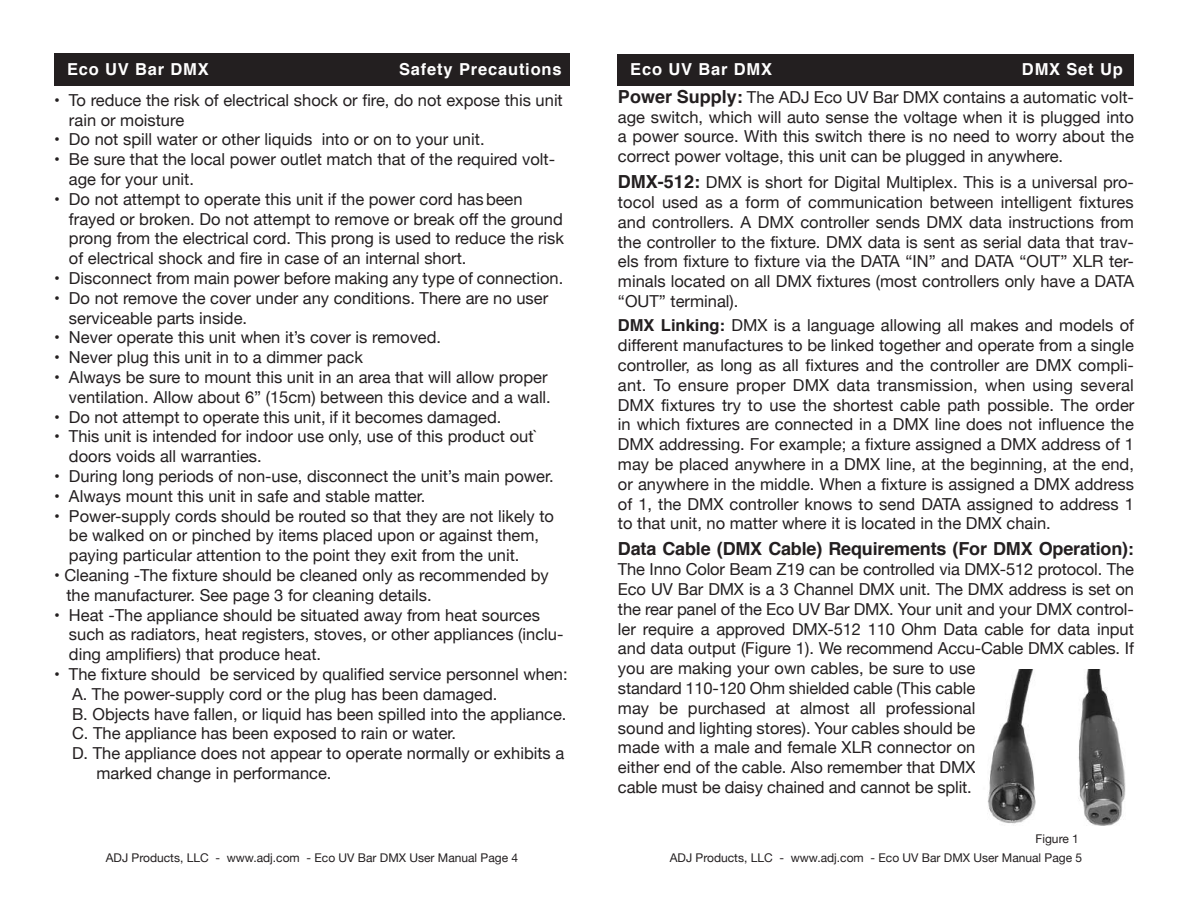
<style>
.page{position:relative;width:1188px;height:918px;background:#fff}
.page>*{position:absolute;margin:0;border:0;box-sizing:border-box;transform-origin:0 0}
.t1{font:700 18px "Helvetica";letter-spacing:-.01em;color:#231f20}
.t2{font:16.5px/19.8px "Helvetica Neue";color:#231f20}
.t3{font:700 16.5px "Helvetica";letter-spacing:.05em;color:#fff}
.t4{font:12px "Helvetica Neue";color:#231f20}
.s1{font-family:"Helvetica";font-weight:700;font-size:18px}
.s2{font-family:"Helvetica";font-weight:700}
</style>
<div class="page">
<div style="left:55px;top:54px;width:515px;height:31px;background:#231f20"></div>
<img style="left:987px;top:670px;width:139px;height:156px">
<div style="left:618px;top:54px;width:515px;height:32px;background:#231f20"></div>
<p class="t3" style="left:67px;top:56px;width:143px">Eco UV Bar DMX</p>
<p class="t3" style="left:399px;top:56px;width:164px">Safety Precautions</p>
<p class="t2" style="left:69px;top:91px;width:495px;text-indent:-15px">• To reduce the risk of electrical shock or fire, do not expose this unit rain or moisture</p>
<p class="t2" style="left:54px;top:130px;width:432px">• Do not spill water or other liquids into or on to your unit.</p>
<p class="t2" style="left:69px;top:150px;width:488px;text-indent:-15px">• Be sure that the local power outlet match that of the required volt&shy;age for your unit.</p>
<p class="t2" style="left:69px;top:190px;width:497px;text-indent:-15px">• Do not attempt to operate this unit if the power cord hasbeen frayed or broken. Do not attempt to remove or break off the ground prong from the electrical cord. This prong is used to reduce the risk of electrical shock and fire in case of an internal short.</p>
<p class="t2" style="left:54px;top:269px;width:511px">• Disconnect from main power before making any type of connection.</p>
<p class="t2" style="left:69px;top:289px;width:481px;text-indent:-15px">• Do not remove the cover under any conditions. There are no user serviceable parts inside.</p>
<p class="t2" style="left:54px;top:328px;width:389px">• Never operate this unit when it’s cover is removed.</p>
<p class="t2" style="left:54px;top:348px;width:311px">• Never plug this unit in to a dimmer pack</p>
<p class="t2" style="left:54px;top:368px;width:498px;text-align:right">• Always be sure to mount this unit in an area that will allow proper ventilation. Allow about 6” (15cm) between this device and a wall.</p>
<p class="t2" style="left:54px;top:408px;width:449px">• Do not attempt to operate this unit, if it becomes damaged.</p>
<p class="t2" style="left:69px;top:427px;width:470px;text-indent:-15px">• This unit is intended for indoor use only, use of this product out` doors voids all warranties.</p>
<p class="t2" style="left:54px;top:467px;width:501px">• During long periods of non-use, disconnect the unit’s main power.</p>
<p class="t2" style="left:54px;top:487px;width:373px">• Always mount this unit in safe and stable matter.</p>
<p class="t2" style="left:69px;top:507px;width:487px;text-indent:-15px">• Power-supply cords should be routed so that they are not likely to be walked on or pinched by items placed upon or against them, paying particular attention to the point they exit from the unit.</p>
<p class="t2" style="left:66px;top:566px;width:484px;text-indent:-12px">• Cleaning -The fixture should be cleaned only as recommended by the manufacturer. See page 3 for cleaning details.</p>
<p class="t2" style="left:69px;top:606px;width:496px;text-indent:-15px">• Heat -The appliance should be situated away from heat sources such as radiators, heat registers, stoves, or other appliances (inclu&shy;ding amplifiers) that produce heat.</p>
<p class="t2" style="left:54px;top:665px;width:515px">• The fixture should be serviced by qualified service personnel when:</p>
<p class="t2" style="left:72px;top:685px;width:427px">A. The power-supply cord or the plug has been damaged.</p>
<p class="t2" style="left:72px;top:705px;width:496px">B. Objects have fallen, or liquid has been spilled into the appliance.</p>
<p class="t2" style="left:72px;top:724px;width:386px">C. The appliance has been exposed to rain or water.</p>
<p class="t2" style="left:72px;top:744px;width:494px">D. The appliance does not appear to operate normally or exhibits a</p>
<p class="t2" style="left:97px;top:764px;width:237px">marked change in performance.</p>
<p class="t3" style="left:630px;top:56px;width:143px">Eco UV Bar DMX</p>
<p class="t3" style="left:1022px;top:56px;width:102px">DMX Set Up</p>
<p class="t2" style="left:618px;top:88px;width:518px;text-align:justify"><span class="s1">Power Supply:</span> The ADJ Eco UV Bar DMX contains a automatic volt&shy;age switch, which will auto sense the voltage when it is plugged into a power source. With this switch there is no need to worry about the correct power voltage, this unit can be plugged in anywhere.</p>
<p class="t2" style="left:618px;top:173px;width:518px;text-align:justify"><span class="s1">DMX-512:</span> DMX is short for Digital Multiplex. This is a universal pro&shy;tocol used as a form of communication between intelligent fixtures and controllers. A DMX controller sends DMX data instructions from the controller to the fixture. DMX data is sent as serial data that trav&shy;els from fixture to fixture via the DATA “IN” and DATA “OUT” XLR ter&shy;minals located on all DMX fixtures (most controllers only have a DATA “OUT” terminal).</p>
<p class="t2" style="left:618px;top:316px;width:518px;text-align:justify"><span class="s2">DMX Linking:</span> DMX is a language allowing all makes and models of different manufactures to be linked together and operate from a single controller, as long as all fixtures and the controller are DMX compli&shy;ant. To ensure proper DMX data transmission, when using several DMX fixtures try to use the shortest cable path possible. The order in which fixtures are connected in a DMX line does not influence the DMX addressing. For example; a fixture assigned a DMX address of 1 may be placed anywhere in a DMX line, at the beginning, at the end, or anywhere in the middle. When a fixture is assigned a DMX address of 1, the DMX controller knows to send DATA assigned to address 1 to that unit, no matter where it is located in the DMX chain.</p>
<p class="t1" style="left:618px;top:535px;width:517px">Data Cable (DMX Cable) Requirements (For DMX Operation):</p>
<p class="t2" style="left:618px;top:560px;width:518px">The Inno Color Beam Z19 can be controlled via DMX-512 protocol. The Eco UV Bar DMX is a 3 Channel DMX unit. The DMX address is set on the rear panel of the Eco UV Bar DMX. Your unit and your DMX control&shy;ler require a approved DMX-512 110 Ohm Data cable for data input and data output (Figure 1). We recommend Accu-Cable DMX cables. If you are making your own cables, be sure to use<br>standard 110-120 Ohm shielded cable (This cable<br>may be purchased at almost all professional<br>sound and lighting stores). Your cables should be<br>made with a male and female XLR connector on<br>either end of the cable. Also remember that DMX<br>cable must be daisy chained and cannot be split.</p>
<p class="t4" style="left:1036px;top:830px;width:45px">Figure 1</p>
<p class="t4" style="left:106px;top:849px;width:414px">ADJ Products, LLC - www.adj.com - Eco UV Bar DMX User Manual Page 4</p>
<p class="t4" style="left:670px;top:849px;width:414px">ADJ Products, LLC - www.adj.com - Eco UV Bar DMX User Manual Page 5</p>
</div>
